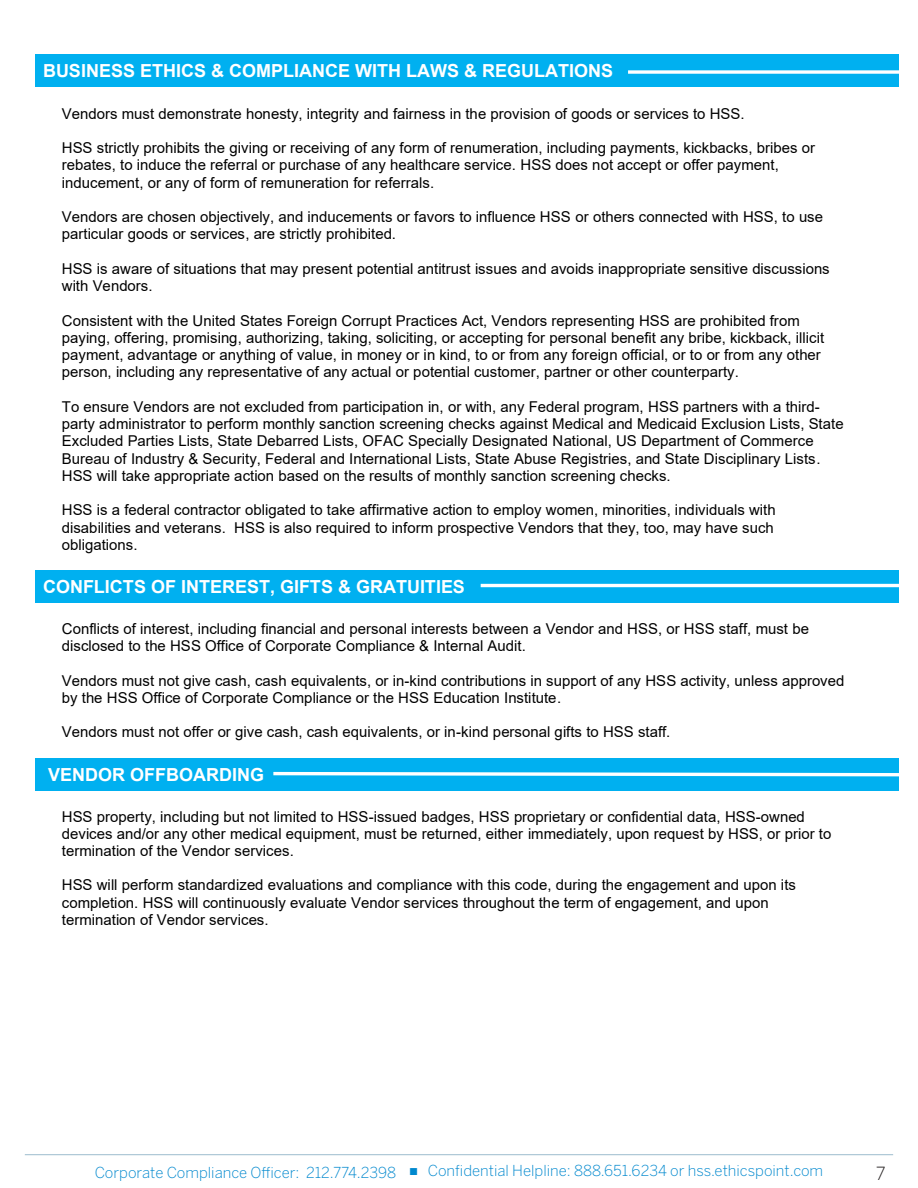
<style>
.page{position:relative;width:918px;height:1188px;background:#fff}
.page>*{position:absolute;margin:0;border:0;box-sizing:border-box;transform-origin:0 0}
.t1{font:700 18px "Arial";color:#fff}
.t2{font:300 18px "Benton Sans";color:#231f20}
.t3{font:15px/17.2px "Arial";color:#000}
.t4{font:300 15px "Benton Sans";color:#0088ce}
.s1{font-family:"Arial";font-weight:700}
</style>
<div class="page">
<hr style="left:25px;top:1154px;width:868px;height:1px;background:#9cbcce">
<div style="left:35px;top:55px;width:864px;height:32px;background:#00b0f0"></div>
<div style="left:35px;top:570px;width:864px;height:33px;background:#00b0f0"></div>
<div style="left:35px;top:758px;width:864px;height:32px;background:#00b0f0"></div>
<svg style="left:628px;top:70px;width:271px;height:4px"></svg>
<hr style="left:481px;top:584px;width:418px;height:3px;background:#fff">
<svg style="left:273px;top:771px;width:626px;height:6px"></svg>
<p class="t1" style="left:43px;top:58px;width:572px">BUSINESS ETHICS &amp; COMPLIANCE WITH LAWS &amp; REGULATIONS</p>
<p class="t3" style="left:62px;top:105px;width:684px">Vendors must demonstrate honesty, integrity and fairness in the provision of goods or services to HSS.</p>
<p class="t3" style="left:62px;top:139px;width:755px">HSS strictly prohibits the giving or receiving of any form of renumeration, including payments, kickbacks, bribes or rebates, to induce the referral or purchase of any healthcare service. HSS does not accept or offer payment, inducement, or any of form of remuneration for referrals.</p>
<p class="t3" style="left:62px;top:208px;width:763px">Vendors are chosen objectively, and inducements or favors to influence HSS or others connected with HSS, to use particular goods or services, are strictly prohibited.</p>
<p class="t3" style="left:62px;top:260px;width:769px">HSS is aware of situations that may present potential antitrust issues and avoids inappropriate sensitive discussions with Vendors.</p>
<p class="t3" style="left:62px;top:312px;width:764px">Consistent with the United States Foreign Corrupt Practices Act, Vendors representing HSS are prohibited from paying, offering, promising, authorizing, taking, soliciting, or accepting for personal benefit any bribe, kickback, illicit payment, advantage or anything of value, in money or in kind, to or from any foreign official, or to or from any other person, including any representative of any actual or potential customer, partner or other counterparty.</p>
<p class="t3" style="left:62px;top:398px;width:783px">To ensure Vendors are not excluded from participation in, or with, any Federal program, HSS partners with a third&shy;party administrator to perform monthly sanction screening checks against Medical and Medicaid Exclusion Lists, State Excluded Parties Lists, State Debarred Lists, OFAC Specially Designated National, US Department of Commerce Bureau of Industry &amp; Security, Federal and International Lists, State Abuse Registries, and State Disciplinary Lists.<br>HSS will take appropriate action based on the results of monthly sanction screening checks.</p>
<p class="t3" style="left:62px;top:501px;width:715px;text-align:justify">HSS is a federal contractor obligated to take affirmative action to employ women, minorities, individuals with disabilities and veterans. HSS is also required to inform prospective Vendors that they, too, may have such obligations.</p>
<p class="t1" style="left:43px;top:574px;width:423px">CONFLICTS OF INTEREST, GIFTS &amp; GRATUITIES</p>
<p class="t3" style="left:62px;top:620px;width:749px">Conflicts of interest, including financial and personal interests between a Vendor and HSS, or HSS staff, must be disclosed to the HSS Office of Corporate Compliance &amp; Internal Audit.</p>
<p class="t3" style="left:62px;top:672px;width:784px">Vendors must not give cash, cash equivalents, or in-kind contributions in support of any HSS activity, unless approved by the HSS Office of Corporate Compliance or the HSS Education Institute.</p>
<p class="t3" style="left:62px;top:724px;width:610px">Vendors must not offer or give cash, cash equivalents, or in-kind personal gifts to HSS staff.</p>
<p class="t1" style="left:48px;top:762px;width:218px">VENDOR OFFBOARDING</p>
<p class="t3" style="left:62px;top:808px;width:771px">HSS property, including but not limited to HSS-issued badges, HSS proprietary or confidential data, HSS-owned devices and/or any other medical equipment, must be returned, either immediately, upon request by HSS, or prior to termination of the Vendor services.</p>
<p class="t3" style="left:62px;top:877px;width:736px">HSS will perform standardized evaluations and compliance with this code, during the engagement and upon its completion. HSS will continuously evaluate Vendor services throughout the term of engagement, and upon termination of Vendor services.</p>
<p class="t4" style="left:95px;top:1162px;width:730px">Corporate Compliance Officer: 212.774.2398 <span class="s1">■</span> Confidential Helpline: 888.651.6234 or hss.ethicspoint.com</p>
<p class="t2" style="left:876px;top:1163px;width:11px">7</p>
</div>
